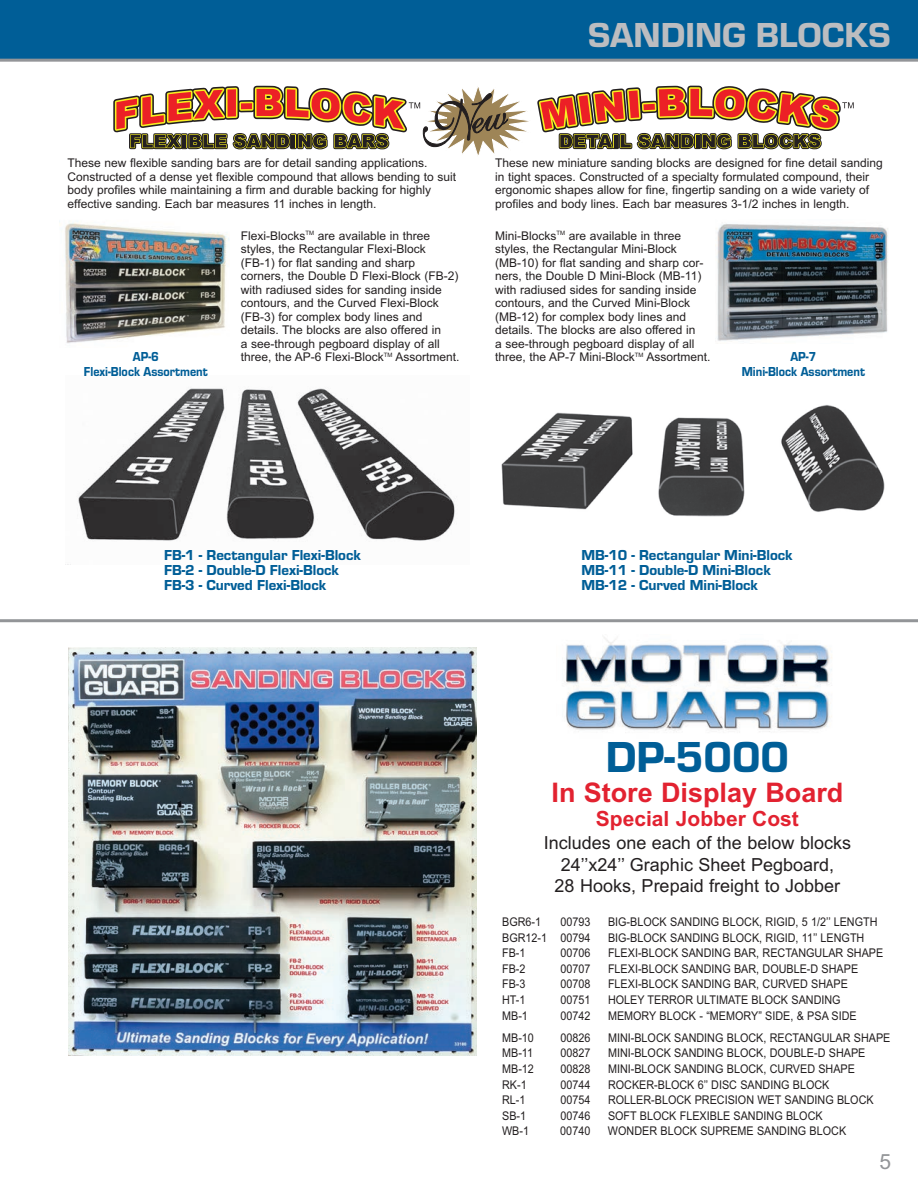
<style>
.page{position:relative;width:918px;height:1188px;background:#fff}
.page>*{position:absolute;margin:0;border:0;box-sizing:border-box;transform-origin:0 0}
.t1{font:45px "Eurostile Hea";color:#005e97}
.t2{font:36px "Eurostile Hea";color:#bcbdc0}
.t3{font:700 27px "Arial";color:#e22230}
.t4{font:700 21px "Arial";color:#e22230}
.t5{font:21px "Arial";color:#939598}
.t6{font:18px/21.6px "Arial";color:#231f20;text-align:center}
.t7{font:15px/15px "Eurostile Hea";color:#005e97}
.t8{font:13.5px/15px "Eurostile Hea";color:#005e97;text-align:center;scale:.9 1}
.t9{font:12px/13.5px "Arial";color:#231f20}
.t10{font:12px "Arial";color:#231f20;scale:.9 1}
</style>
<div class="page">
<div style="left:0;top:0;width:918px;height:61px;background:#005e97"></div>
<img style="left:67px;top:388px;width:388px;height:177px">
<img style="left:501px;top:405px;width:384px;height:112px">
<img style="left:59px;top:221px;width:170px;height:122px">
<img style="left:716px;top:223px;width:172px;height:119px">
<svg style="left:113px;top:85px;width:416px;height:70px"></svg>
<svg style="left:537px;top:85px;width:317px;height:64px"></svg>
<img style="left:68px;top:647px;width:408px;height:408px">
<hr style="left:0;top:59px;width:918px;height:3px;background:#939598">
<img style="left:566px;top:637px;width:266px;height:95px">
<hr style="left:0;top:619px;width:918px;height:3px;background:#939598">
<p class="t2" style="left:588px;top:23px;width:304px">SANDING BLOCKS</p>
<p class="t9" style="left:68px;top:157px;width:390px">These new flexible sanding bars are for detail sanding applications.<br>Constructed of a dense yet flexible compound that allows bending to suit body profiles while maintaining a firm and durable backing for highly effective sanding. Each bar measures 11 inches in length.</p>
<p class="t9" style="left:241px;top:230px;width:220px">Flexi-Blocks<sup>TM</sup> are available in three styles, the Rectangular Flexi-Block (FB-1) for flat sanding and sharp corners, the Double D Flexi-Block (FB-2) with radiused sides for sanding inside contours, and the Curved Flexi-Block (FB-3) for complex body lines and details. The blocks are also offered in<br>a see-through pegboard display of all three, the AP-6 Flexi-Block<sup>TM</sup> Assortment.</p>
<p class="t9" style="left:495px;top:157px;width:389px">These new miniature sanding blocks are designed for fine detail sanding in tight spaces. Constructed of a specialty formulated compound, their ergonomic shapes allow for fine, fingertip sanding on a wide variety of profiles and body lines. Each bar measures 3-1/2 inches in length.</p>
<p class="t9" style="left:495px;top:230px;width:217px">Mini-Blocks<sup>TM</sup> are available in three styles, the Rectangular Mini-Block (MB-10) for flat sanding and sharp cor&shy;ners, the Double D Mini-Block (MB-11) with radiused sides for sanding inside contours, and the Curved Mini-Block (MB-12) for complex body lines and details. The blocks are also offered in<br>a see-through pegboard display of all three, the AP-7 Mini-Block<sup>TM</sup> Assortment.</p>
<p class="t8" style="left:84px;top:350px;width:139px">AP-6<br>Flexi-Block Assortment</p>
<p class="t8" style="left:742px;top:350px;width:138px">AP-7<br>Mini-Block Assortment</p>
<p class="t7" style="left:164px;top:549px;width:198px">FB-1 - Rectangular Flexi-Block<br>FB-2 - Double-D Flexi-Block<br>FB-3 - Curved Flexi-Block</p>
<p class="t7" style="left:582px;top:549px;width:213px">MB-10 - Rectangular Mini-Block<br>MB-11 - Double-D Mini-Block<br>MB-12 - Curved Mini-Block</p>
<p class="t1" style="left:606px;top:742px;width:185px">DP-5000</p>
<p class="t3" style="left:552px;top:783px;width:293px">In Store Display Board</p>
<p class="t4" style="left:596px;top:811px;width:205px">Special Jobber Cost</p>
<p class="t6" style="left:544px;top:834px;width:309px">Includes one each of the below blocks<br>24’’x24’’ Graphic Sheet Pegboard,<br>28 Hooks, Prepaid freight to Jobber</p>
<p class="t10" style="left:502px;top:917px;width:45px">BGR6-1</p>
<p class="t10" style="left:560px;top:917px;width:35px">00793</p>
<p class="t10" style="left:608px;top:917px;width:301px">BIG-BLOCK SANDING BLOCK, RIGID, 5 1/2’’ LENGTH</p>
<p class="t10" style="left:502px;top:933px;width:100px">BGR12-1 00794</p>
<p class="t10" style="left:608px;top:933px;width:286px">BIG-BLOCK SANDING BLOCK, RIGID, 11’’ LENGTH</p>
<p class="t10" style="left:502px;top:949px;width:28px">FB-1</p>
<p class="t10" style="left:560px;top:949px;width:35px">00706</p>
<p class="t10" style="left:608px;top:949px;width:307px">FLEXI-BLOCK SANDING BAR, RECTANGULAR SHAPE</p>
<p class="t10" style="left:502px;top:964px;width:28px">FB-2</p>
<p class="t10" style="left:560px;top:964px;width:35px">00707</p>
<p class="t10" style="left:608px;top:964px;width:280px">FLEXI-BLOCK SANDING BAR, DOUBLE-D SHAPE</p>
<p class="t10" style="left:502px;top:980px;width:28px">FB-3</p>
<p class="t10" style="left:560px;top:980px;width:35px">00708</p>
<p class="t10" style="left:608px;top:980px;width:268px">FLEXI-BLOCK SANDING BAR, CURVED SHAPE</p>
<p class="t10" style="left:502px;top:995px;width:28px">HT-1</p>
<p class="t10" style="left:560px;top:995px;width:35px">00751</p>
<p class="t10" style="left:608px;top:995px;width:260px">HOLEY TERROR ULTIMATE BLOCK SANDING</p>
<p class="t10" style="left:502px;top:1011px;width:30px">MB-1</p>
<p class="t10" style="left:560px;top:1011px;width:35px">00742</p>
<p class="t10" style="left:608px;top:1011px;width:278px">MEMORY BLOCK - “MEMORY” SIDE, &amp; PSA SIDE</p>
<p class="t10" style="left:502px;top:1033px;width:37px">MB-10</p>
<p class="t10" style="left:560px;top:1033px;width:35px">00826</p>
<p class="t10" style="left:608px;top:1033px;width:315px">MINI-BLOCK SANDING BLOCK, RECTANGULAR SHAPE</p>
<p class="t10" style="left:502px;top:1049px;width:36px">MB-11</p>
<p class="t10" style="left:560px;top:1049px;width:35px">00827</p>
<p class="t10" style="left:608px;top:1049px;width:288px">MINI-BLOCK SANDING BLOCK, DOUBLE-D SHAPE</p>
<p class="t10" style="left:502px;top:1064px;width:37px">MB-12</p>
<p class="t10" style="left:560px;top:1064px;width:35px">00828</p>
<p class="t10" style="left:608px;top:1064px;width:276px">MINI-BLOCK SANDING BLOCK, CURVED SHAPE</p>
<p class="t10" style="left:502px;top:1080px;width:29px">RK-1</p>
<p class="t10" style="left:560px;top:1080px;width:35px">00744</p>
<p class="t10" style="left:608px;top:1080px;width:248px">ROCKER-BLOCK 6’’ DISC SANDING BLOCK</p>
<p class="t10" style="left:502px;top:1096px;width:28px">RL-1</p>
<p class="t10" style="left:560px;top:1096px;width:35px">00754</p>
<p class="t10" style="left:608px;top:1096px;width:297px">ROLLER-BLOCK PRECISION WET SANDING BLOCK</p>
<p class="t10" style="left:502px;top:1111px;width:28px">SB-1</p>
<p class="t10" style="left:560px;top:1111px;width:35px">00746</p>
<p class="t10" style="left:608px;top:1111px;width:240px">SOFT BLOCK FLEXIBLE SANDING BLOCK</p>
<p class="t10" style="left:502px;top:1127px;width:31px">WB-1</p>
<p class="t10" style="left:560px;top:1127px;width:35px">00740</p>
<p class="t10" style="left:608px;top:1127px;width:266px">WONDER BLOCK SUPREME SANDING BLOCK</p>
<p class="t5" style="left:879px;top:1154px;width:13px">5</p>
</div>
